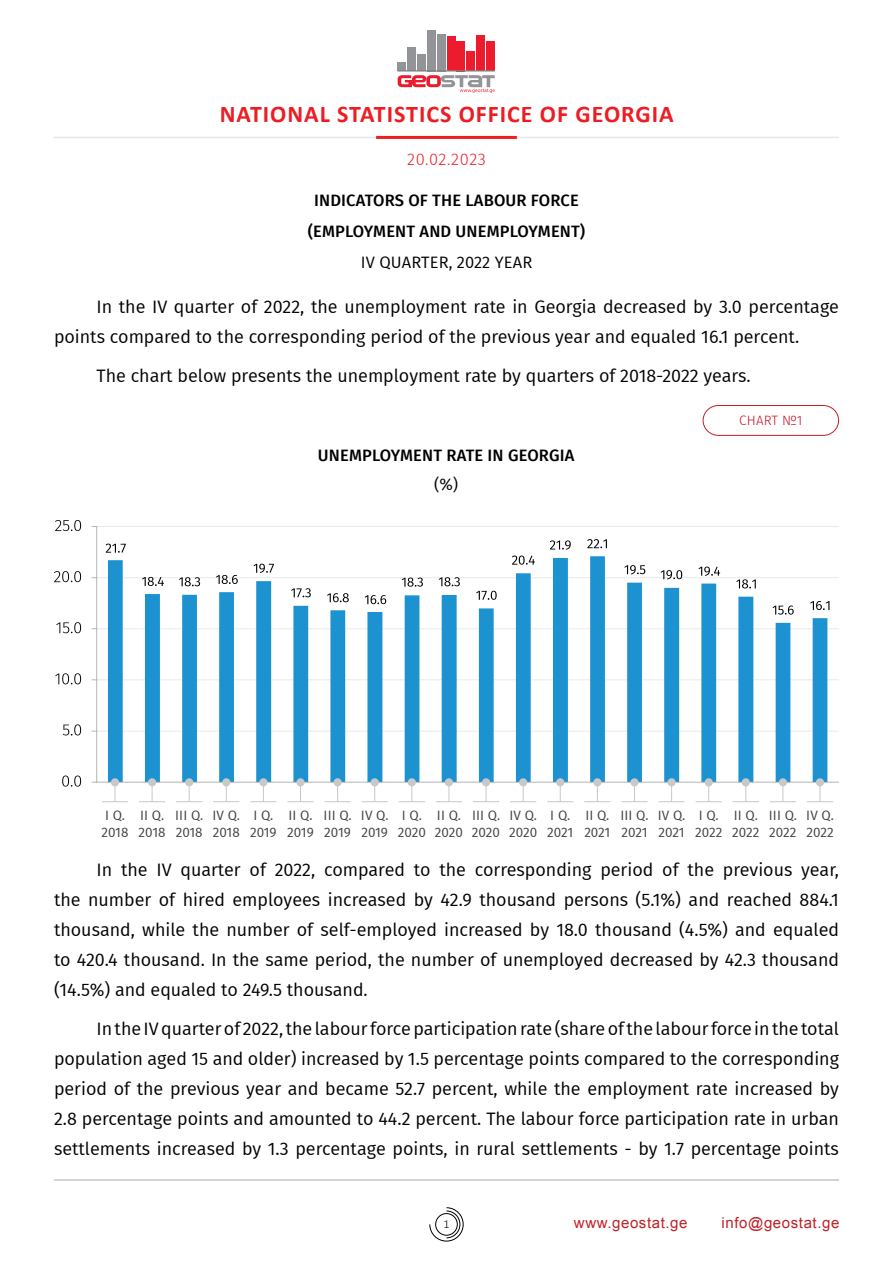
<style>
.page{position:relative;width:893px;height:1263px;background:#fff}
.page>*{position:absolute;margin:0;border:0;box-sizing:border-box;transform-origin:0 0}
.t1{font:700 24px "Calibri";letter-spacing:.04em;color:#ed1d24}
.t2{font:18px/30px "Fira GO";color:#000;text-align:justify}
.t3{font:500 16.5px/31.2px "Fira GO";letter-spacing:.01em;color:#000;text-align:center}
.t4{font:16.5px "Fira GO";letter-spacing:.01em;color:#000}
.t5{font:300 16.5px "Fira GO";letter-spacing:.035em;color:#ed1d24}
.t6{font:15px "BPG Ingiri Arial";letter-spacing:.04em;color:#c12026}
.t7{font:13.5px/16.2px "Fira GO";color:#404042}
.t8{font:300 13.5px "Fira GO";letter-spacing:.01em;color:#be1728}
.t9{font:300 12px "Calibri";color:#000}
</style>
<div class="page">
<svg style="left:429px;top:1207px;width:35px;height:34px"></svg>
<hr style="left:54px;top:1179px;width:785px;height:1px;background:#a7a9ac">
<hr style="left:54px;top:137px;width:785px;height:1px;background:#e6e7e8">
<hr style="left:376px;top:136px;width:141px;height:3px;background:#ed1d24">
<div style="left:398px;top:62px;width:8px;height:9px;background:#929497"></div>
<div style="left:407px;top:47px;width:9px;height:24px;background:#929497"></div>
<div style="left:417px;top:55px;width:9px;height:16px;background:#929497"></div>
<div style="left:427px;top:30px;width:9px;height:41px;background:#929497"></div>
<div style="left:437px;top:34px;width:9px;height:37px;background:#929497"></div>
<div style="left:447px;top:36px;width:8px;height:35px;background:#ec1b2e"></div>
<div style="left:457px;top:41px;width:8px;height:30px;background:#ec1b2e"></div>
<div style="left:466px;top:51px;width:9px;height:20px;background:#ec1b2e"></div>
<div style="left:476px;top:36px;width:9px;height:35px;background:#ec1b2e"></div>
<div style="left:486px;top:42px;width:9px;height:29px;background:#ec1b2e"></div>
<hr style="left:398px;top:70px;width:97px;height:2px;background:#808184">
<svg style="left:398px;top:75px;width:97px;height:18px"></svg>
<div style="left:703px;top:405px;width:136px;height:31px;border:1px solid #c12026;border-radius:15px"></div>
<svg style="left:62px;top:775px;width:19px;height:12px"></svg>
<svg style="left:63px;top:724px;width:18px;height:11px"></svg>
<svg style="left:55px;top:673px;width:26px;height:11px"></svg>
<svg style="left:56px;top:622px;width:25px;height:11px"></svg>
<svg style="left:54px;top:571px;width:27px;height:11px"></svg>
<svg style="left:55px;top:520px;width:26px;height:11px"></svg>
<svg style="left:91px;top:526px;width:748px;height:276px"></svg>
<h1 class="t1" style="left:220px;top:97px;width:455px">NATIONAL STATISTICS OFFICE OF GEORGIA</h1>
<p class="t5" style="left:407px;top:149px;width:80px">20.02.2023</p>
<p class="t3" style="left:308px;top:184px;width:279px">INDICATORS OF THE LABOUR FORCE (EMPLOYMENT AND UNEMPLOYMENT)</p>
<p class="t4" style="left:361px;top:253px;width:173px">IV QUARTER, 2022 YEAR</p>
<p class="t2" style="left:54px;top:292px;width:786px;text-indent:43px">In the IV quarter of 2022, the unemployment rate in Georgia decreased by 3.0 percentage points compared to the corresponding period of the previous year and equaled 16.1 percent.</p>
<p class="t2" style="left:97px;top:360px;width:656px">The chart below presents the unemployment rate by quarters of 2018-2022 years.</p>
<p class="t3" style="left:318px;top:439px;width:258px">UNEMPLOYMENT RATE IN GEORGIA</p>
<p class="t4" style="left:434px;top:475px;width:26px">(%)</p>
<p class="t8" style="left:739px;top:413px;width:65px">CHART №1</p>
<p class="t7" style="left:101px;top:807px;width:28px">I Q.<br>2018</p>
<p class="t7" style="left:806px;top:807px;width:29px">IV Q.<br>2022</p>
<p class="t7" style="left:139px;top:807px;width:28px">II Q.<br>2018</p>
<p class="t7" style="left:287px;top:807px;width:28px">II Q.<br>2019</p>
<p class="t7" style="left:175px;top:807px;width:30px">III Q.<br>2018</p>
<p class="t7" style="left:324px;top:807px;width:30px">III Q.<br>2019</p>
<p class="t7" style="left:398px;top:807px;width:30px;text-align:center">I Q.<br>2020</p>
<p class="t7" style="left:213px;top:807px;width:29px">IV Q.<br>2018</p>
<p class="t7" style="left:361px;top:807px;width:29px">IV Q.<br>2019</p>
<p class="t7" style="left:472px;top:807px;width:30px">III Q.<br>2020</p>
<p class="t7" style="left:547px;top:807px;width:28px">I Q.<br>2021</p>
<p class="t7" style="left:584px;top:807px;width:28px">II Q.<br>2021</p>
<p class="t7" style="left:620px;top:807px;width:30px">III Q.<br>2021</p>
<p class="t7" style="left:658px;top:807px;width:29px">IV Q.<br>2021</p>
<p class="t7" style="left:250px;top:807px;width:28px">I Q.<br>2019</p>
<p class="t7" style="left:435px;top:807px;width:30px">II Q.<br>2020</p>
<p class="t7" style="left:509px;top:807px;width:30px">IV Q.<br>2020</p>
<p class="t7" style="left:732px;top:807px;width:29px">II Q.<br>2022</p>
<p class="t7" style="left:769px;top:807px;width:30px">III Q.<br>2022</p>
<p class="t7" style="left:695px;top:807px;width:29px">I Q.<br>2022</p>
<p class="t2" style="left:54px;top:855px;width:786px;text-indent:43px">In the IV quarter of 2022, compared to the corresponding period of the previous year, the number of hired employees increased by 42.9 thousand persons (5.1%) and reached 884.1 thousand, while the number of self-employed increased by 18.0 thousand (4.5%) and equaled to 420.4 thousand. In the same period, the number of unemployed decreased by 42.3 thousand (14.5%) and equaled to 249.5 thousand.</p>
<p class="t2" style="left:54px;top:1013px;width:786px;text-indent:43px">In the IV quarter of 2022, the labour force participation rate (share of the labour force in the total population aged 15 and older) increased by 1.5 percentage points compared to the corresponding period of the previous year and became 52.7 percent, while the employment rate increased by 2.8 percentage points and amounted to 44.2 percent. The labour force participation rate in urban settlements increased by 1.3 percentage points, in rural settlements - by 1.7 percentage points</p>
<p class="t9" style="left:443px;top:1217px;width:8px">1</p>
<p class="t6" style="left:574px;top:1213px;width:115px">www.geostat.ge</p>
<p class="t6" style="left:722px;top:1213px;width:119px">info@geostat.ge</p>
</div>
